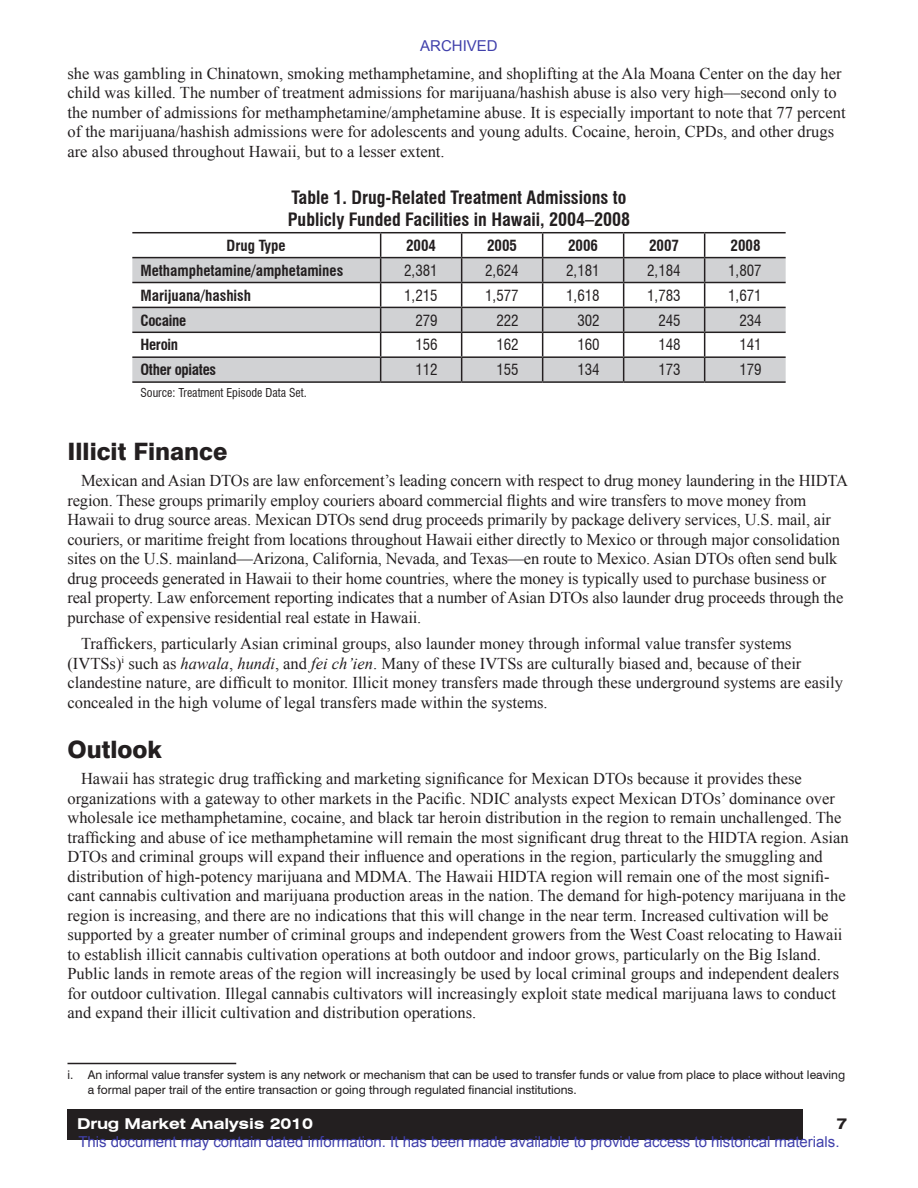
<style>
.page{position:relative;width:918px;height:1188px;background:#fff}
.page>*{position:absolute;margin:0;border:0;box-sizing:border-box;transform-origin:0 0}
.t1{font:800 24px "Swiss 721 BT";color:#231f20}
.t2{font:700 condensed 18px/21.6px "Swiss 721 BT";color:#231f20}
.t3{font:16.5px/19.5px "Times New Roman";color:#231f20}
.t4{font:15px "Arial";color:#4040ab}
.t5{font:condensed 15px "Swiss 721 BT";color:#231f20}
.t6{font:700 condensed 15px "Swiss 721 BT";color:#231f20}
.t7{font:700 expanded 15px "Swiss 721 BT";letter-spacing:-.01em;color:#fff}
.t8{font:700 condensed 15px "Swiss 721 BT";letter-spacing:-.02em;color:#231f20}
.t9{font:700 expanded 15px "Swiss 721 BT";color:#231f20}
.t10{font:12px/15px "Swiss 721 BT";color:#231f20}
.t11{font:condensed 12px "Swiss 721 BT";color:#231f20}
.s1{font-style:italic}
</style>
<div class="page">
<div style="left:67px;top:1110px;width:736px;height:30px;background:#231f20"></div>
<hr style="left:132px;top:381px;width:249px;height:2px;background:#231f20">
<hr style="left:132px;top:232px;width:249px;height:1px;background:#231f20">
<hr style="left:381px;top:232px;width:81px;height:1px;background:#231f20">
<hr style="left:462px;top:232px;width:81px;height:1px;background:#231f20">
<hr style="left:543px;top:232px;width:81px;height:1px;background:#231f20">
<hr style="left:624px;top:232px;width:81px;height:1px;background:#231f20">
<hr style="left:705px;top:232px;width:81px;height:1px;background:#231f20">
<hr style="left:381px;top:381px;width:81px;height:2px;background:#231f20">
<hr style="left:462px;top:381px;width:81px;height:2px;background:#231f20">
<hr style="left:543px;top:381px;width:81px;height:2px;background:#231f20">
<hr style="left:624px;top:381px;width:81px;height:2px;background:#231f20">
<hr style="left:705px;top:381px;width:81px;height:2px;background:#231f20">
<svg style="left:132px;top:233px;width:654px;height:148px"></svg>
<hr style="left:68px;top:1063px;width:168px;height:1px;background:#231f20">
<p class="t4" style="left:420px;top:36px;width:79px">ARCHIVED</p>
<p class="t3" style="left:68px;top:63px;width:780px">she was gambling in Chinatown, smoking methamphetamine, and shoplifting at the Ala Moana Center on the day her child was killed. The number of treatment admissions for marijuana/hashish abuse is also very high—second only to the number of admissions for methamphetamine/amphetamine abuse. It is especially important to note that 77 percent of the marijuana/hashish admissions were for adolescents and young adults. Cocaine, heroin, CPDs, and other drugs are also abused throughout Hawaii, but to a lesser extent.</p>
<p class="t2" style="left:288px;top:187px;width:344px">Table 1. Drug-Related Treatment Admissions to<br>Publicly Funded Facilities in Hawaii, 2004–2008</p>
<p class="t6" style="left:227px;top:236px;width:61px">Drug Type</p>
<p class="t6" style="left:406px;top:236px;width:31px">2004</p>
<p class="t6" style="left:487px;top:236px;width:31px">2005</p>
<p class="t6" style="left:568px;top:236px;width:31px">2006</p>
<p class="t6" style="left:649px;top:236px;width:31px">2007</p>
<p class="t6" style="left:731px;top:236px;width:31px">2008</p>
<p class="t6" style="left:140px;top:261px;width:204px">Methamphetamine/amphetamines</p>
<p class="t5" style="left:404px;top:261px;width:35px">2,381</p>
<p class="t5" style="left:485px;top:261px;width:35px">2,624</p>
<p class="t5" style="left:566px;top:261px;width:35px">2,181</p>
<p class="t5" style="left:647px;top:261px;width:35px">2,184</p>
<p class="t5" style="left:728px;top:261px;width:35px">1,807</p>
<p class="t6" style="left:140px;top:286px;width:112px">Marijuana/hashish</p>
<p class="t5" style="left:404px;top:286px;width:35px">1,215</p>
<p class="t5" style="left:485px;top:286px;width:35px">1,577</p>
<p class="t5" style="left:566px;top:286px;width:35px">1,618</p>
<p class="t5" style="left:647px;top:286px;width:35px">1,783</p>
<p class="t5" style="left:728px;top:286px;width:35px">1,671</p>
<p class="t8" style="left:140px;top:311px;width:47px">Cocaine</p>
<p class="t5" style="left:415px;top:311px;width:24px">279</p>
<p class="t5" style="left:496px;top:311px;width:24px">222</p>
<p class="t5" style="left:577px;top:311px;width:24px">302</p>
<p class="t5" style="left:658px;top:311px;width:24px">245</p>
<p class="t5" style="left:739px;top:311px;width:24px">234</p>
<p class="t6" style="left:140px;top:336px;width:39px">Heroin</p>
<p class="t5" style="left:415px;top:336px;width:24px">156</p>
<p class="t5" style="left:496px;top:336px;width:24px">162</p>
<p class="t5" style="left:577px;top:336px;width:24px">160</p>
<p class="t5" style="left:658px;top:336px;width:24px">148</p>
<p class="t5" style="left:739px;top:336px;width:24px">141</p>
<p class="t8" style="left:140px;top:361px;width:77px">Other opiates</p>
<p class="t5" style="left:415px;top:361px;width:24px">112</p>
<p class="t5" style="left:496px;top:361px;width:24px">155</p>
<p class="t5" style="left:577px;top:361px;width:24px">134</p>
<p class="t5" style="left:658px;top:361px;width:24px">173</p>
<p class="t5" style="left:739px;top:361px;width:24px">179</p>
<p class="t11" style="left:140px;top:386px;width:168px">Source: Treatment Episode Data Set.</p>
<h1 class="t1" style="left:68px;top:437px;width:161px">Illicit Finance</h1>
<p class="t3" style="left:68px;top:471px;width:782px;text-indent:13px">Mexican and Asian DTOs are law enforcement’s leading concern with respect to drug money laundering in the HIDTA region. These groups primarily employ couriers aboard commercial flights and wire transfers to move money from Hawaii to drug source areas. Mexican DTOs send drug proceeds primarily by package delivery services, U.S. mail, air couriers, or maritime freight from locations throughout Hawaii either directly to Mexico or through major consolidation sites on the U.S. mainland—Arizona, California, Nevada, and Texas—en route to Mexico. Asian DTOs often send bulk drug proceeds generated in Hawaii to their home countries, where the money is typically used to purchase business or real property. Law enforcement reporting indicates that a number of Asian DTOs also launder drug proceeds through the purchase of expensive residential real estate in Hawaii.</p>
<p class="t3" style="left:68px;top:634px;width:777px;text-indent:13px">Traffickers, particularly Asian criminal groups, also launder money through informal value transfer systems (IVTSs)<sup>i</sup> such as <span class="s1">hawala</span>, <span class="s1">hundi</span>, and <span class="s1">fei ch’ien</span>. Many of these IVTSs are culturally biased and, because of their clandestine nature, are difficult to monitor. Illicit money transfers made through these underground systems are easily concealed in the high volume of legal transfers made within the systems.</p>
<h1 class="t1" style="left:68px;top:735px;width:96px">Outlook</h1>
<p class="t3" style="left:67px;top:769px;width:783px;text-indent:14px">Hawaii has strategic drug trafficking and marketing significance for Mexican DTOs because it provides these organizations with a gateway to other markets in the Pacific. NDIC analysts expect Mexican DTOs’ dominance over wholesale ice methamphetamine, cocaine, and black tar heroin distribution in the region to remain unchallenged. The trafficking and abuse of ice methamphetamine will remain the most significant drug threat to the HIDTA region. Asian DTOs and criminal groups will expand their influence and operations in the region, particularly the smuggling and distribution of high-potency marijuana and MDMA. The Hawaii HIDTA region will remain one of the most signifi&shy;cant cannabis cultivation and marijuana production areas in the nation. The demand for high-potency marijuana in the region is increasing, and there are no indications that this will change in the near term. Increased cultivation will be supported by a greater number of criminal groups and independent growers from the West Coast relocating to Hawaii to establish illicit cannabis cultivation operations at both outdoor and indoor grows, particularly on the Big Island.<br>Public lands in remote areas of the region will increasingly be used by local criminal groups and independent dealers for outdoor cultivation. Illegal cannabis cultivators will increasingly exploit state medical marijuana laws to conduct and expand their illicit cultivation and distribution operations.</p>
<p class="t10" style="left:88px;top:1067px;width:759px;text-indent:-20px">i. An informal value transfer system is any network or mechanism that can be used to transfer funds or value from place to place without leaving a formal paper trail of the entire transaction or going through regulated financial institutions.</p>
<p class="t7" style="left:77px;top:1115px;width:237px">Drug Market Analysis 2010</p>
<p class="t9" style="left:837px;top:1115px;width:12px">7</p>
<p class="t4" style="left:78px;top:1132px;width:763px">This document may contain dated information. It has been made available to provide access to historical materials.</p>
</div>
